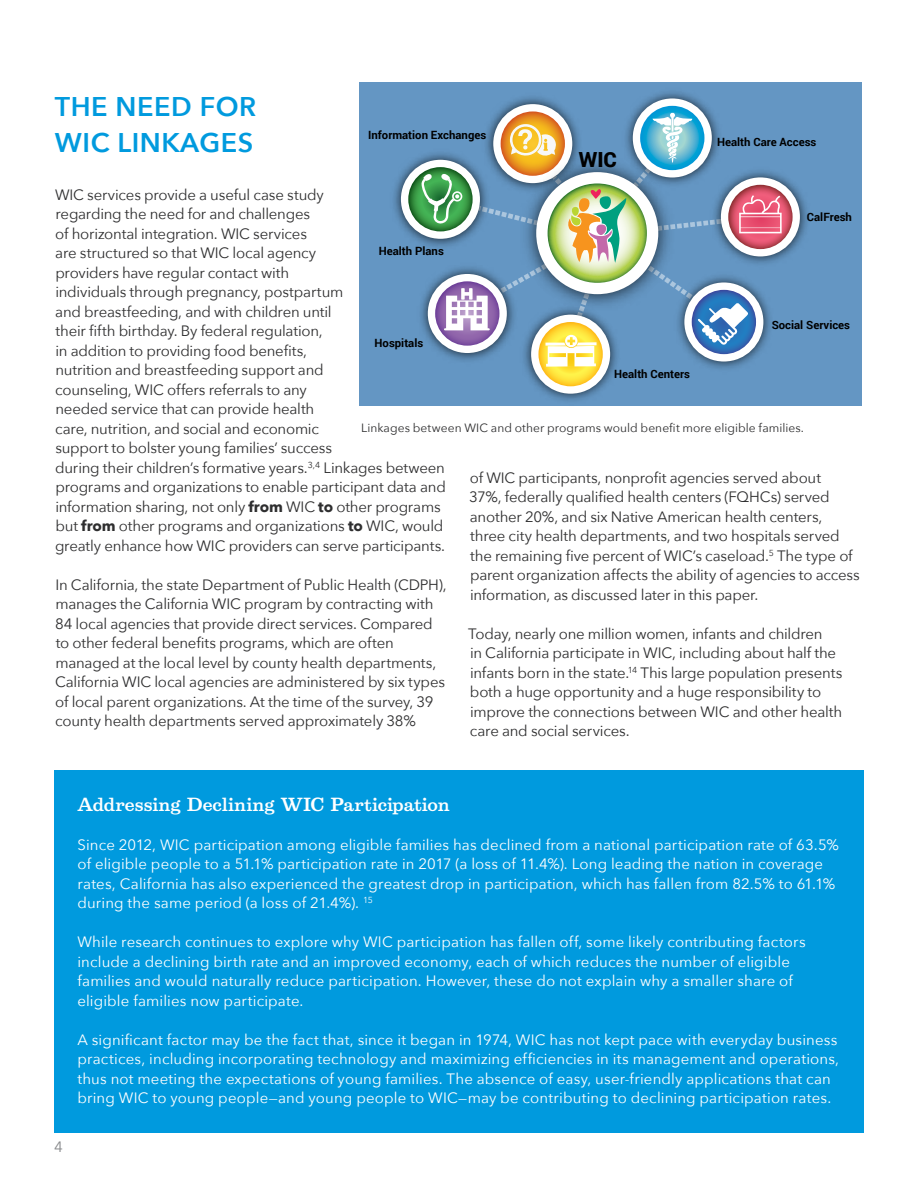
<style>
.page{position:relative;width:918px;height:1188px;background:#fff}
.page>*{position:absolute;margin:0;border:0;box-sizing:border-box;transform-origin:0 0}
.t1{font:600 27px/36px "Avenir Next";letter-spacing:.02em;color:#009ade}
.t2{font:900 20.85px "Roboto";color:#000}
.t3{font:500 17.25px "Belizio";letter-spacing:-.005em;color:#fff}
.t4{font:15px/19.5px "Avenir Next";letter-spacing:-.015em;color:#2e2e2f}
.t5{font:15px/19.5px "Avenir Next";letter-spacing:.01em;color:#fff}
.t6{font:15px "Avenir Next";color:#87898b}
.t7{font:12px "Avenir Next";letter-spacing:.005em;color:#2e2e2f}
.t8{font:700 11.4px "Roboto";color:#000}
.s1{font-weight:700}
</style>
<div class="page">
<div style="left:55px;top:770px;width:809px;height:363px;background:#009ade"></div>
<div style="left:359px;top:83px;width:503px;height:323px;background:#6496c3"></div>
<img style="left:526px;top:367px;width:89px;height:34px">
<div style="left:531px;top:315px;width:79px;height:79px;background:#fff;border-radius:50%"></div>
<svg style="left:538px;top:322px;width:65px;height:64px"></svg>
<img style="left:394px;top:158px;width:27px;height:84px">
<div style="left:401px;top:160px;width:79px;height:79px;background:#fff;border-radius:50%"></div>
<svg style="left:408px;top:167px;width:65px;height:64px"></svg>
<img style="left:498px;top:97px;width:69px;height:16px">
<svg style="left:493px;top:104px;width:79px;height:79px"></svg>
<img style="left:634px;top:92px;width:77px;height:21px">
<svg style="left:633px;top:98px;width:79px;height:80px"></svg>
<svg style="left:640px;top:106px;width:64px;height:64px"></svg>
<img style="left:782px;top:176px;width:25px;height:82px">
<div style="left:721px;top:177px;width:79px;height:79px;background:#fff;border-radius:50%"></div>
<svg style="left:728px;top:185px;width:65px;height:64px"></svg>
<svg style="left:421px;top:113px;width:361px;height:254px"></svg>
<h1 class="t1" style="left:55px;top:87px;width:203px">THE NEED FOR<br>WIC LINKAGES</h1>
<p class="t4" style="left:55px;top:184px;width:392px">WIC services provide a useful case study<br>regarding the need for and challenges<br>of horizontal integration. WIC services<br>are structured so that WIC local agency<br>providers have regular contact with<br>individuals through pregnancy, postpartum<br>and breastfeeding, and with children until<br>their fifth birthday. By federal regulation,<br>in addition to providing food benefits,<br>nutrition and breastfeeding support and<br>counseling, WIC offers referrals to any<br>needed service that can provide health<br>care, nutrition, and social and economic<br>support to bolster young families’ success<br>during their children’s formative years.<sup>3,4</sup> Linkages between programs and organizations to enable participant data and information sharing, not only <span class="s1">from</span> WIC <span class="s1">to</span> other programs but <span class="s1">from</span> other programs and organizations <span class="s1">to</span> WIC, would greatly enhance how WIC providers can serve participants.</p>
<p class="t4" style="left:55px;top:574px;width:393px">In California, the state Department of Public Health (CDPH), manages the California WIC program by contracting with 84 local agencies that provide direct services. Compared to other federal benefits programs, which are often managed at the local level by county health departments, California WIC local agencies are administered by six types of local parent organizations. At the time of the survey, 39 county health departments served approximately 38%</p>
<p class="t8" style="left:368px;top:127px;width:120px">Information Exchanges</p>
<p class="t8" style="left:717px;top:133px;width:101px">Health Care Access</p>
<h2 class="t2" style="left:579px;top:145px;width:40px">WIC</h2>
<p class="t8" style="left:807px;top:209px;width:47px">CalFresh</p>
<p class="t8" style="left:379px;top:242px;width:67px">Health Plans</p>
<p class="t8" style="left:772px;top:317px;width:80px">Social Services</p>
<p class="t8" style="left:375px;top:335px;width:50px">Hospitals</p>
<p class="t8" style="left:614px;top:366px;width:77px">Health Centers</p>
<p class="t7" style="left:361px;top:418px;width:444px">Linkages between WIC and other programs would benefit more eligible families.</p>
<p class="t4" style="left:469px;top:467px;width:392px">of WIC participants, nonprofit agencies served about<br>37%, federally qualified health centers (FQHCs) served another 20%, and six Native American health centers, three city health departments, and two hospitals served the remaining five percent of WIC’s caseload.<sup>5</sup> The type of parent organization affects the ability of agencies to access information, as discussed later in this paper.</p>
<p class="t4" style="left:468px;top:623px;width:376px">Today, nearly one million women, infants and children<br>in California participate in WIC, including about half the infants born in the state.<sup>14</sup> This large population presents both a huge opportunity and a huge responsibility to improve the connections between WIC and other health care and social services.</p>
<p class="t6" style="left:54px;top:1134px;width:10px">4</p>
<p class="t3" style="left:77px;top:793px;width:374px">Addressing Declining WIC Participation</p>
<p class="t5" style="left:77px;top:834px;width:763px">Since 2012, WIC participation among eligible families has declined from a national participation rate of 63.5% of eligible people to a 51.1% participation rate in 2017 (a loss of 11.4%). Long leading the nation in coverage rates, California has also experienced the greatest drop in participation, which has fallen from 82.5% to 61.1% during the same period (a loss of 21.4%). <sup>15</sup></p>
<p class="t5" style="left:77px;top:932px;width:730px">While research continues to explore why WIC participation has fallen off, some likely contributing factors include a declining birth rate and an improved economy, each of which reduces the number of eligible families and would naturally reduce participation. However, these do not explain why a smaller share of eligible families now participate.</p>
<p class="t5" style="left:77px;top:1029px;width:763px">A significant factor may be the fact that, since it began in 1974, WIC has not kept pace with everyday business practices, including incorporating technology and maximizing efficiencies in its management and operations, thus not meeting the expectations of young families. The absence of easy, user-friendly applications that can bring WIC to young people—and young people to WIC—may be contributing to declining participation rates.</p>
</div>
